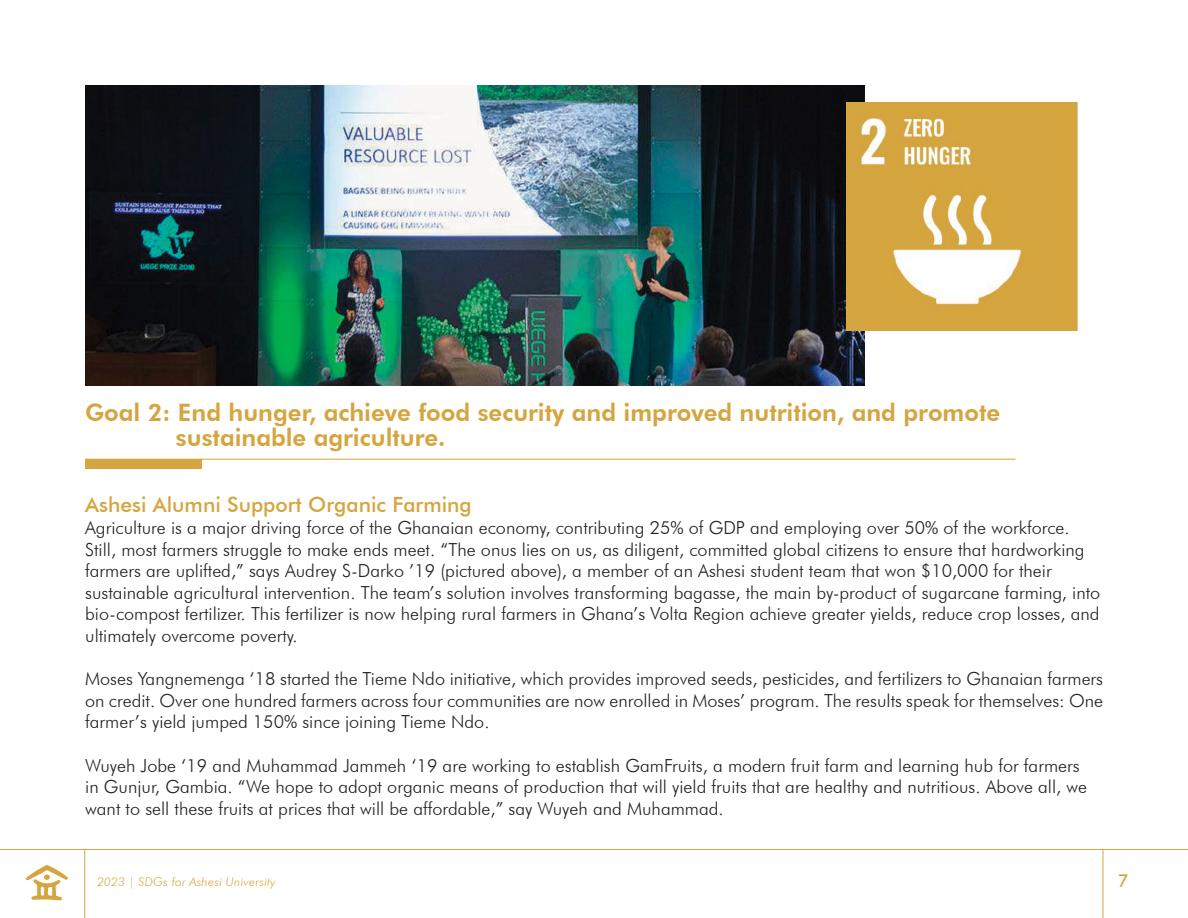
<style>
.page{position:relative;width:1188px;height:918px;background:#fff}
.page>*{position:absolute;margin:0;border:0;box-sizing:border-box;transform-origin:0 0}
.t1{font:800 24px/24.6px "Futura BT";color:#d5a53f}
.Sub_Header{font:500 21px "Futura BT";color:#d5a53f}
.Sub_Header-2{font:300 18px/21.6px "Futura BT";color:#231f20}
.Body{font:300 18px/21.6px "Futura BT";color:#231f20;text-align:justify}
.Sub_Header-3{font:500 18px "Futura BT";color:#d5a53f}
.Body-2{font:italic 300 12px "Futura BT";letter-spacing:.02em;color:#d5a53f}
</style>
<div class="page">
<hr style="left:0;top:849px;width:1188px;height:1px;background:#d5a53f">
<hr style="left:1103px;top:849px;width:1px;height:69px;background:#d5a53f">
<hr style="left:84px;top:849px;width:1px;height:69px;background:#d5a53f">
<svg style="left:26px;top:865px;width:42px;height:35px"></svg>
<img style="left:85px;top:85px;width:779px;height:301px">
<hr style="left:85px;top:459px;width:931px;height:1px;background:#d5a53f">
<div style="left:85px;top:459px;width:117px;height:9px;background:#d5a53f"></div>
<img style="left:846px;top:102px;width:231px;height:229px">
<p class="t1" style="left:176px;top:400px;width:826px;text-indent:-91px">Goal 2: End hunger, achieve food security and improved nutrition, and promote sustainable agriculture.</p>
<p class="Sub_Header" style="left:85px;top:492px;width:388px">Ashesi Alumni Support Organic Farming</p>
<p class="Sub_Header-2" style="left:85px;top:517px;width:1017px">Agriculture is a major driving force of the Ghanaian economy, contributing 25% of GDP and employing over 50% of the workforce.<br>Still, most farmers struggle to make ends meet. “The onus lies on us, as diligent, committed global citizens to ensure that hardworking farmers are uplifted,” says Audrey S-Darko ’19 (pictured above), a member of an Ashesi student team that won $10,000 for their sustainable agricultural intervention. The team’s solution involves transforming bagasse, the main by-product of sugarcane farming, into bio-compost fertilizer. This fertilizer is now helping rural farmers in Ghana’s Volta Region achieve greater yields, reduce crop losses, and ultimately overcome poverty.</p>
<p class="Body" style="left:85px;top:668px;width:1019px">Moses Yangnemenga ‘18 started the Tieme Ndo initiative, which provides improved seeds, pesticides, and fertilizers to Ghanaian farmers on credit. Over one hundred farmers across four communities are now enrolled in Moses’ program. The results speak for themselves: One farmer’s yield jumped 150% since joining Tieme Ndo.</p>
<p class="Body" style="left:85px;top:754px;width:1004px;text-align:left">Wuyeh Jobe ‘19 and Muhammad Jammeh ‘19 are working to establish GamFruits, a modern fruit farm and learning hub for farmers in Gunjur, Gambia. “We hope to adopt organic means of production that will yield fruits that are healthy and nutritious. Above all, we want to sell these fruits at prices that will be affordable,” say Wuyeh and Muhammad.</p>
<p class="Body-2" style="left:97px;top:874px;width:180px">2023 | SDGs for Ashesi University</p>
<p class="Sub_Header-3" style="left:1118px;top:870px;width:12px">7</p>
</div>
